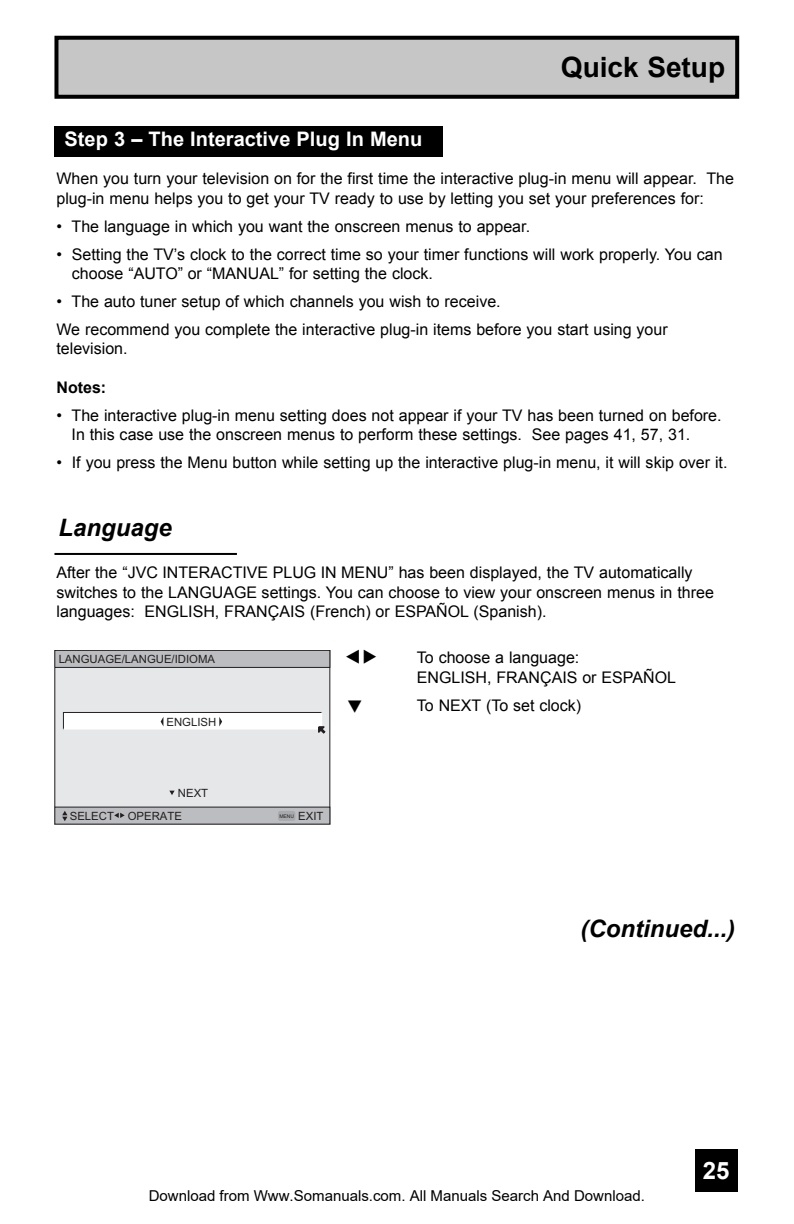
<style>
.page{position:relative;width:794px;height:1224px;background:#fff}
.page>*{position:absolute;margin:0;border:0;box-sizing:border-box;transform-origin:0 0}
.t1{font:700 28px "Arial";color:#000}
.t2{font:italic 700 24px "Arial";color:#000}
.t3{font:700 24px "Arial";color:#fff}
.t4{font:20.8px "Zeal";color:#000;scale:.77 1}
.t5{font:700 20px "Arial";color:#fff}
.t6{font:16px/19.2px "Arial";color:#000}
.t7{font:700 16px "Arial";color:#000}
.t8{font:16px "Zeal";color:#000;scale:1.25 1}
.t9{font:15px "Arial";color:#000}
.t10{font:11.4px/23.2px "Arial";color:#231f20}
.t11{font:5px "Arial";color:#231f20}
</style>
<div class="page">
<div style="left:694px;top:1148px;width:43px;height:43px;background:#000"></div>
<div style="left:54px;top:126px;width:389px;height:30px;background:#000"></div>
<div style="left:56px;top:38px;width:680px;height:59px;background:#c6c6c6"></div>
<div style="left:54px;top:36px;width:684px;height:63px;border:4px solid #000"></div>
<hr style="left:54px;top:553px;width:183px;height:2px;background:#000">
<div style="left:55px;top:650px;width:274px;height:174px;background:#e6e7e9"></div>
<div style="left:55px;top:650px;width:274px;height:17px;background:#bcbdc0"></div>
<div style="left:54px;top:650px;width:276px;height:17px;border:1px solid #231f20"></div>
<div style="left:63px;top:712px;width:259px;height:17px;background:#fff"></div>
<hr style="left:63px;top:712px;width:259px;height:1px;background:#231f20">
<svg style="left:63px;top:713px;width:1px;height:16px"></svg>
<svg style="left:219px;top:717px;width:3px;height:9px"></svg>
<svg style="left:169px;top:790px;width:5px;height:5px"></svg>
<svg style="left:160px;top:717px;width:3px;height:9px"></svg>
<svg style="left:317px;top:712px;width:9px;height:22px"></svg>
<div style="left:55px;top:807px;width:274px;height:17px;background:#bcbdc0"></div>
<svg style="left:62px;top:811px;width:5px;height:10px"></svg>
<svg style="left:114px;top:812px;width:11px;height:6px"></svg>
<div style="left:278px;top:811px;width:17px;height:9px;background:#a8a9ad;border-radius:2px"></div>
<p class="t5" style="left:65px;top:128px;width:359px">Step 3 – The Interactive Plug In Menu</p>
<h1 class="t1" style="left:560px;top:52px;width:166px">Quick Setup</h1>
<p class="t6" style="left:56px;top:169px;width:678px">When you turn your television on for the first time the interactive plug-in menu will appear. The plug-in menu helps you to get your TV ready to use by letting you set your preferences for:</p>
<p class="t6" style="left:56px;top:216px;width:475px">• The language in which you want the onscreen menus to appear.</p>
<p class="t6" style="left:72px;top:244px;width:652px;text-indent:-15px">• Setting the TV’s clock to the correct time so your timer functions will work properly. You can choose “AUTO” or “MANUAL” for setting the clock.</p>
<p class="t6" style="left:56px;top:287px;width:612px;line-height:28px">• The auto tuner setup of which channels you wish to receive.<br>We recommend you complete the interactive plug-in items before you start using your</p>
<p class="t6" style="left:56px;top:339px;width:73px">television.</p>
<p class="t7" style="left:56px;top:378px;width:51px">Notes:</p>
<p class="t6" style="left:72px;top:406px;width:651px;text-indent:-15px">• The interactive plug-in menu setting does not appear if your TV has been turned on before.<br>In this case use the onscreen menus to perform these settings. See pages 41, 57, 31.</p>
<p class="t6" style="left:56px;top:453px;width:672px">• If you press the Menu button while setting up the interactive plug-in menu, it will skip over it.</p>
<h2 class="t2" style="left:58px;top:514px;width:115px">Language</h2>
<p class="t6" style="left:56px;top:563px;width:658px">After the “JVC INTERACTIVE PLUG IN MENU” has been displayed, the TV automatically switches to the LANGUAGE settings. You can choose to view your onscreen menus in three languages: ENGLISH, FRANÇAIS (French) or ESPAÑOL (Spanish).</p>
<h3 class="t4" style="left:345px;top:646px;width:44px">√®</h3>
<p class="t6" style="left:416px;top:648px;width:260px">To choose a language:<br>ENGLISH, FRANÇAIS or ESPAÑOL</p>
<p class="t8" style="left:345px;top:698px;width:17px">†</p>
<p class="t6" style="left:416px;top:695px;width:166px">To NEXT (To set clock)</p>
<p class="t10" style="left:59px;top:648px;width:158px">LANGUAGE/LANGUE/IDIOMA</p>
<p class="t10" style="left:166px;top:711px;width:51px">ENGLISH</p>
<p class="t10" style="left:70px;top:782px;width:140px;text-indent:108px">NEXT<br>SELECT OPERATE</p>
<p class="t10" style="left:298px;top:805px;width:27px">EXIT</p>
<p class="t11" style="left:279px;top:814px;width:16px">MENU</p>
<h2 class="t2" style="left:580px;top:915px;width:156px">(Continued...)</h2>
<h2 class="t3" style="left:702px;top:1157px;width:28px">25</h2>
<p class="t9" style="left:149px;top:1187px;width:497px">Download from Www.Somanuals.com. All Manuals Search And Download.</p>
</div>
